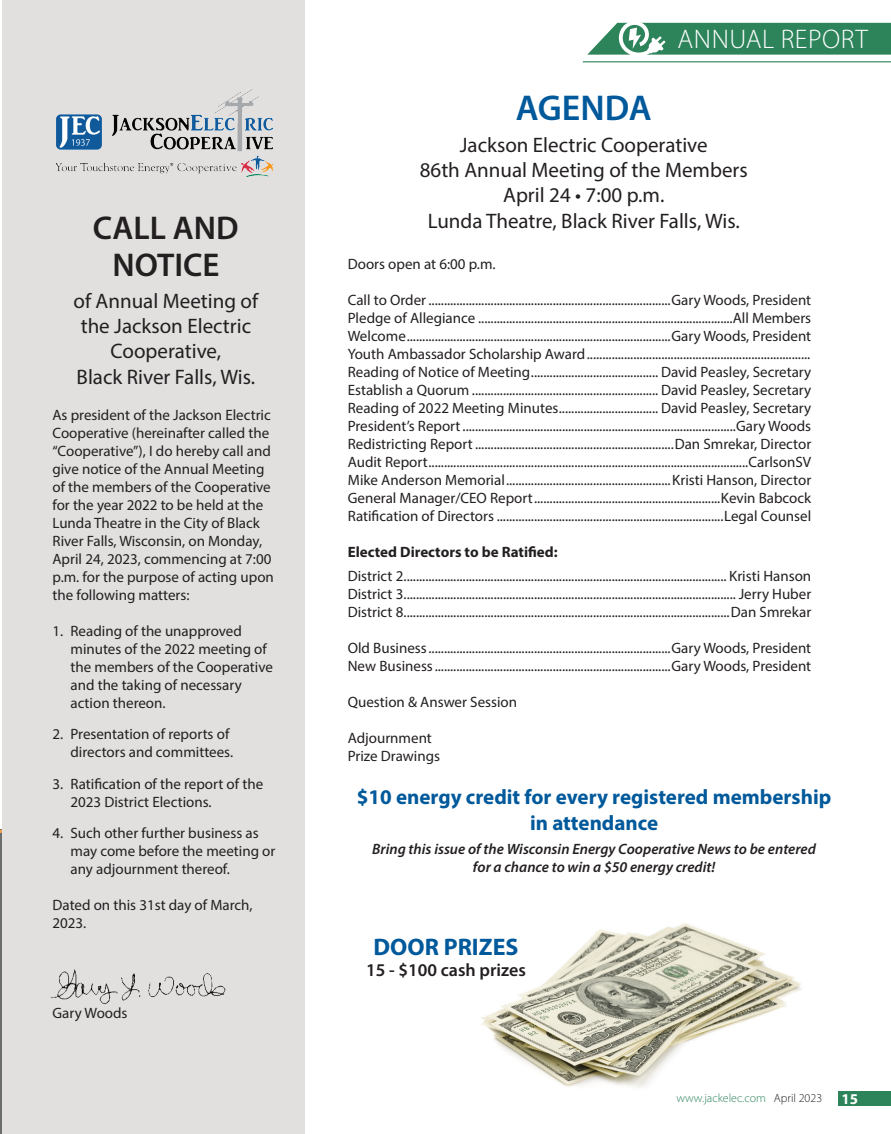
<style>
.page{position:relative;width:891px;height:1134px;background:#fff}
.page>*{position:absolute;margin:0;border:0;box-sizing:border-box;transform-origin:0 0}
.t1{font:600 36px "Myriad Pro";color:#00599b}
.t2{font:600 33px/37.5px "Myriad Pro";color:#231f20;text-align:center}
.t3{font:300 27px "Myriad Pro";letter-spacing:.02em;color:#fff}
.t4{font:700 24px "Myriad Pro";color:#00599b}
.t5{font:21px/25.2px "Myriad Pro";color:#231f20;text-align:center}
.t6{font:700 21px/25.2px "Myriad Pro";color:#00599b;text-align:center}
.t7{font:600 18px "Myriad Pro";color:#231f20}
.t8{font:15px/18px "Myriad Pro";color:#231f20}
.t9{font:italic 600 15px/18px "Myriad Pro";color:#231f20;text-align:center}
.t10{font:700 15px "Myriad Pro";color:#231f20}
.t11{font:700 15px "Myriad Pro";color:#fff}
.t12{font:300 12px "Myriad Pro";color:#2d845b}
.s1{color:#231f20}
</style>
<div class="page">
<img style="left:481px;top:923px;width:321px;height:165px">
<hr style="left:0;top:829px;width:2px;height:305px;background:#6c6d6d">
<div style="left:2px;top:0;width:303px;height:1134px;background:#e1e0df"></div>
<div style="left:838px;top:1091px;width:53px;height:15px;background:#2d845b"></div>
<hr style="left:583px;top:61px;width:308px;height:1px;background:#2d845b">
<svg style="left:587px;top:22px;width:304px;height:33px"></svg>
<img style="left:50px;top:969px;width:176px;height:35px">
<img style="left:56px;top:90px;width:216px;height:88px">
<p class="t2" style="left:93px;top:208px;width:147px">CALL AND<br>NOTICE</p>
<p class="t5" style="left:74px;top:288px;width:186px">of Annual Meeting of the Jackson Electric<br>Cooperative,</p>
<p class="t5" style="left:77px;top:364px;width:180px">Black River Falls, Wis.</p>
<p class="t8" style="left:53px;top:405px;width:223px">As president of the Jackson Electric Cooperative (hereinafter called the “Cooperative”), I do hereby call and give notice of the Annual Meeting of the members of the Cooperative for the year 2022 to be held at the Lunda Theatre in the City of Black River Falls, Wisconsin, on Monday, April 24, 2023, commencing at 7:00 p.m. for the purpose of acting upon the following matters:</p>
<p class="t8" style="left:71px;top:621px;width:204px;text-indent:-18px">1. Reading of the unapproved minutes of the 2022 meeting of the members of the Cooperative and the taking of necessary action thereon.</p>
<p class="t8" style="left:53px;top:725px;width:182px;text-align:right">2. Presentation of reports of directors and committees.</p>
<p class="t8" style="left:71px;top:774px;width:194px;text-indent:-18px">3. Ratification of the report of the<br>2023 District Elections.</p>
<p class="t8" style="left:71px;top:824px;width:206px;text-indent:-18px">4. Such other further business as may come before the meeting or any adjournment thereof.</p>
<p class="t8" style="left:53px;top:896px;width:202px">Dated on this 31st day of March,<br>2023.</p>
<p class="t8" style="left:53px;top:1004px;width:77px">Gary Woods</p>
<p class="t3" style="left:678px;top:22px;width:192px">ANNUAL REPORT</p>
<p class="t1" style="left:516px;top:85px;width:137px">AGENDA</p>
<p class="t5" style="left:460px;top:132px;width:249px">Jackson Electric Cooperative</p>
<p class="t5" style="left:420px;top:157px;width:329px">86th Annual Meeting of the Members</p>
<p class="t5" style="left:503px;top:182px;width:163px">April 24 • 7:00 p.m.</p>
<p class="t5" style="left:428px;top:208px;width:314px">Lunda Theatre, Black River Falls, Wis.</p>
<p class="t8" style="left:348px;top:254px;width:149px">Doors open at 6:00 p.m.</p>
<p class="t8" style="left:348px;top:290px;width:465px">Call to Order ..............................................................................Gary Woods, President</p>
<p class="t8" style="left:348px;top:308px;width:465px">Pledge of Allegiance ..................................................................................All Members</p>
<p class="t8" style="left:348px;top:326px;width:465px">Welcome.....................................................................................Gary Woods, President</p>
<p class="t8" style="left:348px;top:344px;width:464px">Youth Ambassador Scholarship Award........................................................................</p>
<p class="t8" style="left:348px;top:362px;width:465px">Reading of Notice of Meeting......................................... David Peasley, Secretary</p>
<p class="t8" style="left:348px;top:380px;width:465px">Establish a Quorum ............................................................ David Peasley, Secretary</p>
<p class="t8" style="left:348px;top:398px;width:465px">Reading of 2022 Meeting Minutes................................ David Peasley, Secretary</p>
<p class="t8" style="left:348px;top:416px;width:465px">President’s Report........................................................................................Gary Woods</p>
<p class="t8" style="left:348px;top:434px;width:465px">Redistricting Report ................................................................Dan Smrekar, Director</p>
<p class="t8" style="left:348px;top:452px;width:465px">Audit Report.......................................................................................................CarlsonSV</p>
<p class="t8" style="left:348px;top:470px;width:465px">Mike Anderson Memorial.....................................................Kristi Hanson, Director</p>
<p class="t8" style="left:348px;top:488px;width:465px">General Manager/CEO Report............................................................Kevin Babcock</p>
<p class="t8" style="left:348px;top:506px;width:465px">Ratification of Directors .........................................................................Legal Counsel</p>
<p class="t10" style="left:348px;top:542px;width:211px">Elected Directors to be Ratified:</p>
<p class="t8" style="left:348px;top:567px;width:465px">District 2........................................................................................................ Kristi Hanson</p>
<p class="t8" style="left:348px;top:585px;width:465px">District 3........................................................................................................... Jerry Huber</p>
<p class="t8" style="left:348px;top:603px;width:465px">District 8.........................................................................................................Dan Smrekar</p>
<p class="t8" style="left:348px;top:639px;width:465px">Old Business..............................................................................Gary Woods, President</p>
<p class="t8" style="left:348px;top:657px;width:465px">New Business............................................................................Gary Woods, President</p>
<p class="t8" style="left:348px;top:693px;width:171px">Question &amp; Answer Session</p>
<p class="t8" style="left:348px;top:729px;width:86px">Adjournment</p>
<p class="t8" style="left:348px;top:747px;width:94px">Prize Drawings</p>
<p class="t6" style="left:357px;top:784px;width:476px">$10 energy credit for every registered membership in attendance</p>
<p class="t9" style="left:372px;top:840px;width:445px">Bring this issue of the Wisconsin Energy Cooperative News to be entered for a chance to win a $50 energy credit!</p>
<p class="t4" style="left:374px;top:931px;width:146px">DOOR PRIZES</p>
<p class="t7" style="left:366px;top:959px;width:161px">15 - $100 cash prizes</p>
<p class="t12" style="left:676px;top:1091px;width:147px">www.jackelec.com <span class="s1">April 2023</span></p>
<p class="t11" style="left:842px;top:1089px;width:18px">15</p>
</div>
